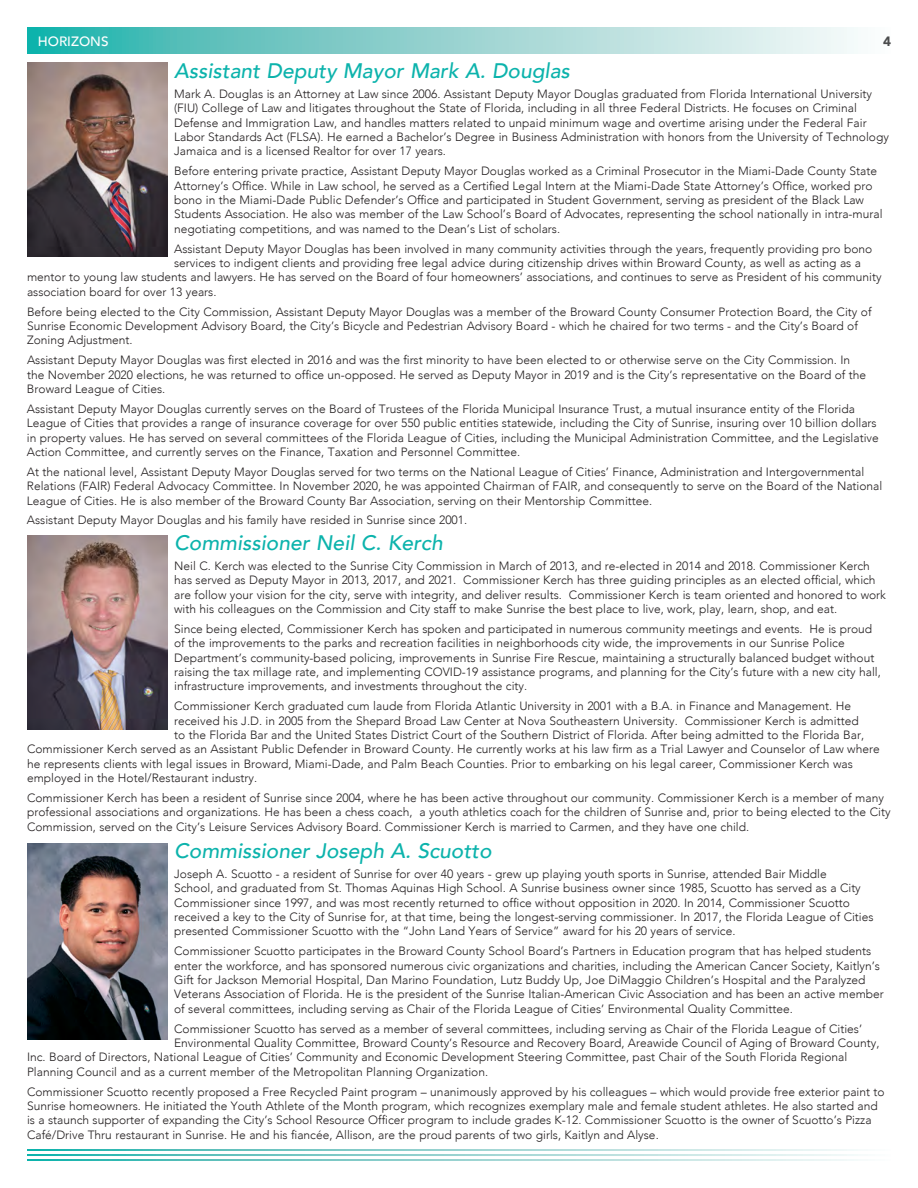
<style>
.page{position:relative;width:918px;height:1188px;background:#fff}
.page>*{position:absolute;margin:0;border:0;box-sizing:border-box;transform-origin:0 0}
.t1{font:italic 500 21px "Avenir";color:#0cb3ac}
.t2{font:500 13.5px "Avenir";color:#fff}
.t3{font:900 13.5px "Avenir";color:#4b4c4d}
.t4{font:300 12px/14.4px "Avenir";color:#231f20}
</style>
<div class="page">
<svg style="left:27px;top:27px;width:831px;height:27px;background:#91d3d0"></svg>
<img style="left:27px;top:62px;width:140px;height:195px">
<img style="left:27px;top:535px;width:140px;height:194px">
<img style="left:27px;top:843px;width:140px;height:196px">
<p class="t2" style="left:38px;top:30px;width:72px">HORIZONS</p>
<p class="t3" style="left:883px;top:30px;width:9px">4</p>
<h3 class="t1" style="left:174px;top:58px;width:397px">Assistant Deputy Mayor Mark A. Douglas</h3>
<p class="t4" style="left:174px;top:86px;width:716px">Mark A. Douglas is an Attorney at Law since 2006. Assistant Deputy Mayor Douglas graduated from Florida International University (FIU) College of Law and litigates throughout the State of Florida, including in all three Federal Districts. He focuses on Criminal Defense and Immigration Law, and handles matters related to unpaid minimum wage and overtime arising under the Federal Fair Labor Standards Act (FLSA). He earned a Bachelor’s Degree in Business Administration with honors from the University of Technology Jamaica and is a licensed Realtor for over 17 years.</p>
<p class="t4" style="left:174px;top:164px;width:710px">Before entering private practice, Assistant Deputy Mayor Douglas worked as a Criminal Prosecutor in the Miami-Dade County State Attorney’s Office. While in Law school, he served as a Certified Legal Intern at the Miami-Dade State Attorney’s Office, worked pro bono in the Miami-Dade Public Defender’s Office and participated in Student Government, serving as president of the Black Law Students Association. He also was member of the Law School’s Board of Advocates, representing the school nationally in intra-mural negotiating competitions, and was named to the Dean’s List of scholars.</p>
<p class="t4" style="left:174px;top:241px;width:700px">Assistant Deputy Mayor Douglas has been involved in many community activities through the years, frequently providing pro bono</p>
<p class="t4" style="left:174px;top:256px;width:688px">services to indigent clients and providing free legal advice during citizenship drives within Broward County, as well as acting as a</p>
<p class="t4" style="left:27px;top:270px;width:856px">mentor to young law students and lawyers. He has served on the Board of four homeowners’ associations, and continues to serve as President of his community</p>
<p class="t4" style="left:27px;top:284px;width:191px">association board for over 13 years.</p>
<p class="t4" style="left:27px;top:304px;width:846px">Before being elected to the City Commission, Assistant Deputy Mayor Douglas was a member of the Broward County Consumer Protection Board, the City of<br>Sunrise Economic Development Advisory Board, the City’s Bicycle and Pedestrian Advisory Board - which he chaired for two terms - and the City’s Board of<br>Zoning Adjustment.</p>
<p class="t4" style="left:27px;top:353px;width:841px">Assistant Deputy Mayor Douglas was first elected in 2016 and was the first minority to have been elected to or otherwise serve on the City Commission. In the November 2020 elections, he was returned to office un-opposed. He served as Deputy Mayor in 2019 and is the City’s representative on the Board of the<br>Broward League of Cities.</p>
<p class="t4" style="left:27px;top:401px;width:853px">Assistant Deputy Mayor Douglas currently serves on the Board of Trustees of the Florida Municipal Insurance Trust, a mutual insurance entity of the Florida League of Cities that provides a range of insurance coverage for over 550 public entities statewide, including the City of Sunrise, insuring over 10 billion dollars in property values. He has served on several committees of the Florida League of Cities, including the Municipal Administration Committee, and the Legislative Action Committee, and currently serves on the Finance, Taxation and Personnel Committee.</p>
<p class="t4" style="left:27px;top:464px;width:857px">At the national level, Assistant Deputy Mayor Douglas served for two terms on the National League of Cities’ Finance, Administration and Intergovernmental<br>Relations (FAIR) Federal Advocacy Committee. In November 2020, he was appointed Chairman of FAIR, and consequently to serve on the Board of the National<br>League of Cities. He is also member of the Broward County Bar Association, serving on their Mentorship Committee.</p>
<p class="t4" style="left:27px;top:513px;width:442px">Assistant Deputy Mayor Douglas and his family have resided in Sunrise since 2001.</p>
<h3 class="t1" style="left:174px;top:530px;width:270px">Commissioner Neil C. Kerch</h3>
<p class="t4" style="left:174px;top:559px;width:713px">Neil C. Kerch was elected to the Sunrise City Commission in March of 2013, and re-elected in 2014 and 2018. Commissioner Kerch has served as Deputy Mayor in 2013, 2017, and 2021. Commissioner Kerch has three guiding principles as an elected official, which are follow your vision for the city, serve with integrity, and deliver results. Commissioner Kerch is team oriented and honored to work with his colleagues on the Commission and City staff to make Sunrise the best place to live, work, play, learn, shop, and eat.</p>
<p class="t4" style="left:174px;top:622px;width:708px">Since being elected, Commissioner Kerch has spoken and participated in numerous community meetings and events. He is proud of the improvements to the parks and recreation facilities in neighborhoods city wide, the improvements in our Sunrise Police Department’s community-based policing, improvements in Sunrise Fire Rescue, maintaining a structurally balanced budget without raising the tax millage rate, and implementing COVID-19 assistance programs, and planning for the City’s future with a new city hall, infrastructure improvements, and investments throughout the city.</p>
<p class="t4" style="left:174px;top:699px;width:679px">Commissioner Kerch graduated cum laude from Florida Atlantic University in 2001 with a B.A. in Finance and Management. He</p>
<p class="t4" style="left:174px;top:713px;width:686px">received his J.D. in 2005 from the Shepard Broad Law Center at Nova Southeastern University. Commissioner Kerch is admitted</p>
<p class="t4" style="left:174px;top:728px;width:692px">to the Florida Bar and the United States District Court of the Southern District of Florida. After being admitted to the Florida Bar,</p>
<p class="t4" style="left:27px;top:742px;width:854px">Commissioner Kerch served as an Assistant Public Defender in Broward County. He currently works at his law firm as a Trial Lawyer and Counselor of Law where</p>
<p class="t4" style="left:27px;top:757px;width:827px">he represents clients with legal issues in Broward, Miami-Dade, and Palm Beach Counties. Prior to embarking on his legal career, Commissioner Kerch was</p>
<p class="t4" style="left:27px;top:771px;width:232px">employed in the Hotel/Restaurant industry.</p>
<p class="t4" style="left:27px;top:791px;width:865px">Commissioner Kerch has been a resident of Sunrise since 2004, where he has been active throughout our community. Commissioner Kerch is a member of many professional associations and organizations. He has been a chess coach, a youth athletics coach for the children of Sunrise and, prior to being elected to the City<br>Commission, served on the City’s Leisure Services Advisory Board. Commissioner Kerch is married to Carmen, and they have one child.</p>
<h3 class="t1" style="left:174px;top:838px;width:319px">Commissioner Joseph A. Scuotto</h3>
<p class="t4" style="left:174px;top:866px;width:701px">Joseph A. Scuotto - a resident of Sunrise for over 40 years - grew up playing youth sports in Sunrise, attended Bair Middle<br>School, and graduated from St. Thomas Aquinas High School. A Sunrise business owner since 1985, Scuotto has served as a City Commissioner since 1997, and was most recently returned to office without opposition in 2020. In 2014, Commissioner Scuotto received a key to the City of Sunrise for, at that time, being the longest-serving commissioner. In 2017, the Florida League of Cities presented Commissioner Scuotto with the “John Land Years of Service” award for his 20 years of service.</p>
<p class="t4" style="left:174px;top:944px;width:711px">Commissioner Scuotto participates in the Broward County School Board’s Partners in Education program that has helped students enter the workforce, and has sponsored numerous civic organizations and charities, including the American Cancer Society, Kaitlyn’s Gift for Jackson Memorial Hospital, Dan Marino Foundation, Lutz Buddy Up, Joe DiMaggio Children’s Hospital and the Paralyzed Veterans Association of Florida. He is the president of the Sunrise Italian-American Civic Association and has been an active member of several committees, including serving as Chair of the Florida League of Cities’ Environmental Quality Committee.</p>
<p class="t4" style="left:174px;top:1021px;width:690px">Commissioner Scuotto has served as a member of several committees, including serving as Chair of the Florida League of Cities’</p>
<p class="t4" style="left:174px;top:1036px;width:707px">Environmental Quality Committee, Broward County’s Resource and Recovery Board, Areawide Council of Aging of Broward County,</p>
<p class="t4" style="left:27px;top:1050px;width:822px">Inc. Board of Directors, National League of Cities’ Community and Economic Development Steering Committee, past Chair of the South Florida Regional</p>
<p class="t4" style="left:27px;top:1064px;width:463px">Planning Council and as a current member of the Metropolitan Planning Organization.</p>
<p class="t4" style="left:27px;top:1084px;width:859px">Commissioner Scuotto recently proposed a Free Recycled Paint program – unanimously approved by his colleagues – which would provide free exterior paint to Sunrise homeowners. He initiated the Youth Athlete of the Month program, which recognizes exemplary male and female student athletes. He also started and is a staunch supporter of expanding the City’s School Resource Officer program to include grades K-12. Commissioner Scuotto is the owner of Scuotto’s Pizza Café/Drive Thru restaurant in Sunrise. He and his fiancée, Allison, are the proud parents of two girls, Kaitlyn and Alyse.</p>
</div>
